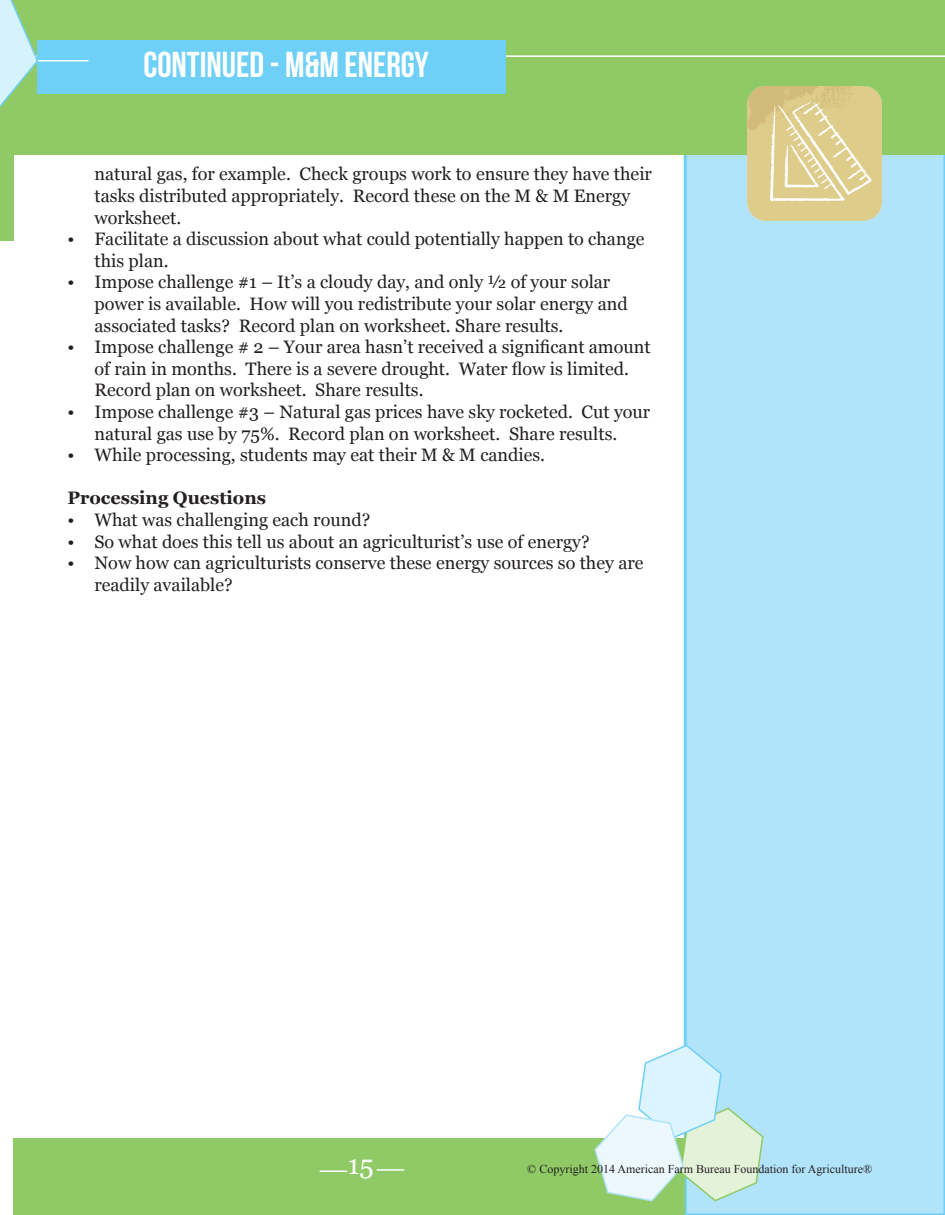
<style>
.page{position:relative;width:945px;height:1215px;background:#fff}
.page>*{position:absolute;margin:0;border:0;box-sizing:border-box;transform-origin:0 0}
.t1{font:36px "Bebas Neue";color:#fff}
.t2{font:27px "Georgia";color:#fff}
.t3{font:18px/21.6px "Georgia";color:#231f20}
.t4{font:700 18px "Georgia";color:#231f20}
.t5{font:12px "Times New Roman";color:#231f20}
</style>
<div class="page">
<div style="left:684px;top:155px;width:261px;height:1060px;background:#b1e3fa"></div>
<div style="left:14px;top:0;width:931px;height:155px;background:#90ca66"></div>
<hr style="left:14px;top:55px;width:931px;height:2px;background:#fff">
<div style="left:38px;top:40px;width:468px;height:54px;background:#6ed0f7"></div>
<div style="left:14px;top:1138px;width:671px;height:77px;background:#90ca66"></div>
<svg style="left:594px;top:1044px;width:170px;height:158px"></svg>
<img style="left:747px;top:87px;width:135px;height:134px">
<svg style="left:320px;top:1171px;width:27px;height:1px"></svg>
<hr style="left:377px;top:1169px;width:27px;height:2px;background:#fff">
<div style="left:0;top:0;width:14px;height:241px;background:#90ca66"></div>
<hr style="left:0;top:60px;width:88px;height:2px;background:#fff">
<svg style="left:0;top:0;width:39px;height:108px"></svg>
<p class="t1" style="left:143px;top:45px;width:287px">CONTINUED - M&amp;M ENERGY</p>
<p class="t3" style="left:94px;top:163px;width:559px">natural gas, for example. Check groups work to ensure they have their tasks distributed appropriately. Record these on the M &amp; M Energy worksheet.</p>
<p class="t3" style="left:94px;top:228px;width:552px;text-indent:-27px">• Facilitate a discussion about what could potentially happen to change this plan.</p>
<p class="t3" style="left:94px;top:271px;width:535px;text-indent:-27px">• Impose challenge #1 – It’s a cloudy day, and only ½ of your solar power is available. How will you redistribute your solar energy and associated tasks? Record plan on worksheet. Share results.</p>
<p class="t3" style="left:94px;top:336px;width:558px;text-indent:-27px">• Impose challenge # 2 – Your area hasn’t received a significant amount of rain in months. There is a severe drought. Water flow is limited.<br>Record plan on worksheet. Share results.</p>
<p class="t3" style="left:68px;top:400px;width:584px;text-align:center">• Impose challenge #3 – Natural gas prices have sky rocketed. Cut your natural gas use by 75%. Record plan on worksheet. Share results.</p>
<p class="t3" style="left:68px;top:444px;width:479px">• While processing, students may eat their M &amp; M candies.</p>
<p class="t4" style="left:68px;top:487px;width:200px">Processing Questions</p>
<p class="t3" style="left:68px;top:508px;width:304px">• What was challenging each round?</p>
<p class="t3" style="left:68px;top:530px;width:524px">• So what does this tell us about an agriculturist’s use of energy?</p>
<p class="t3" style="left:94px;top:552px;width:550px;text-indent:-27px">• Now how can agriculturists conserve these energy sources so they are readily available?</p>
<p class="t2" style="left:348px;top:1145px;width:27px">15</p>
<h2 class="t2" style="left:341px;top:1145px;width:16px">3</h2>
<p class="t5" style="left:527px;top:1161px;width:346px">© Copyright 2014 American Farm Bureau Foundation for Agriculture®</p>
</div>
